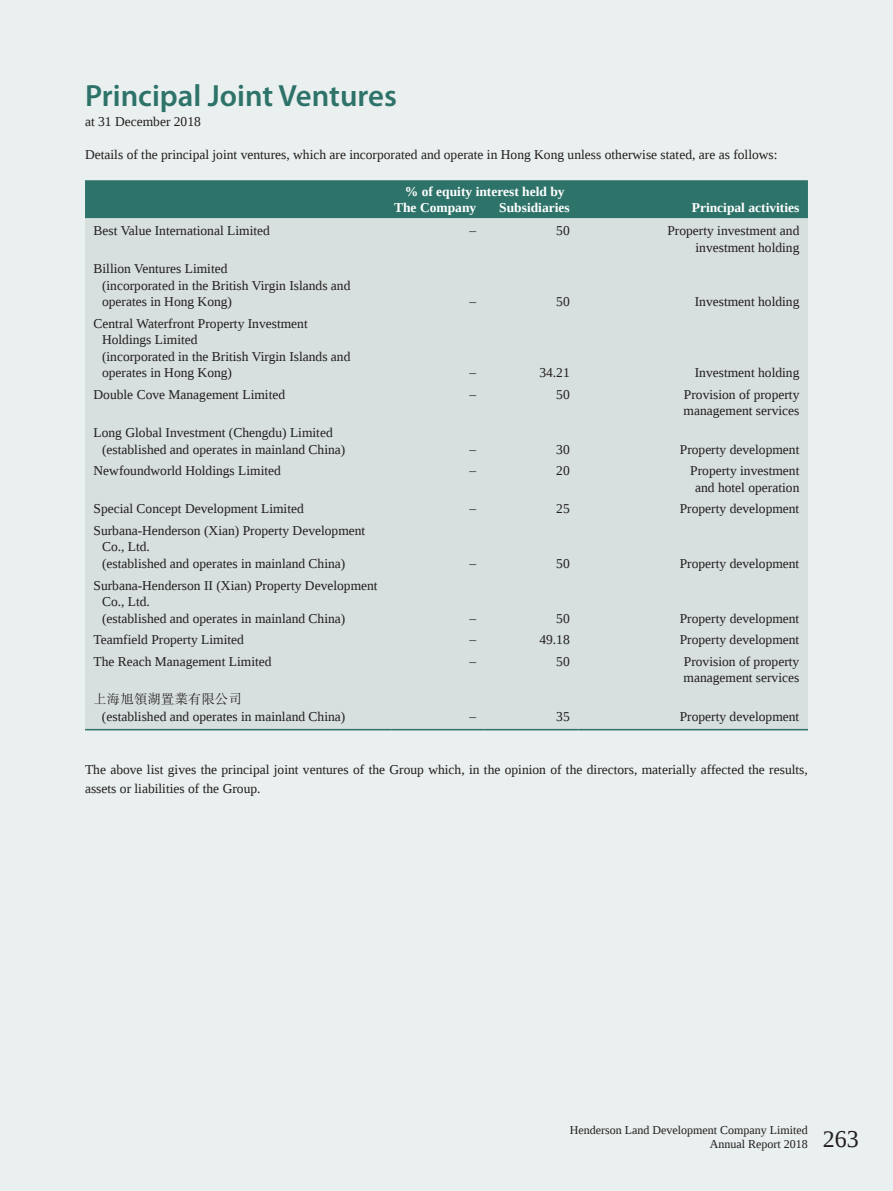
<style>
.page{position:relative;width:893px;height:1191px;background:#eaf0ef}
.page>*{position:absolute;margin:0;border:0;box-sizing:border-box;transform-origin:0 0}
.t1{font:600 30.75px "Myriad Pro";color:#2e7369}
.t2{font:13.5px/16.5px "Liberation Serif";color:#231f20}
.t3{font:700 13.5px/16.5px "Liberation Serif";color:#fff}
.t4{font:300 13.5px "M Sung HK";color:#231f20}
.t5{font:12px/14.2px "Liberation Serif";color:#231f20}
.s1{font-size:24px}
</style>
<div class="page">
<div style="left:85px;top:180px;width:723px;height:38px;background:#2e7369"></div>
<div style="left:85px;top:218px;width:723px;height:511px;background:#d8e0df"></div>
<hr style="left:85px;top:729px;width:306px;height:1px;background:#2e7369">
<hr style="left:391px;top:729px;width:94px;height:1px;background:#2e7369">
<hr style="left:485px;top:729px;width:93px;height:1px;background:#2e7369">
<hr style="left:578px;top:729px;width:230px;height:1px;background:#2e7369">
<h1 class="t1" style="left:85px;top:76px;width:313px">Principal Joint Ventures</h1>
<p class="t2" style="left:85px;top:146px;width:694px">Details of the principal joint ventures, which are incorporated and operate in Hong Kong unless otherwise stated, are as follows:</p>
<p class="t3" style="left:394px;top:183px;width:172px;text-indent:11px">% of equity interest held by<br>The Company</p>
<p class="t2" style="left:85px;top:113px;width:117px">at 31 December 2018</p>
<p class="t3" style="left:499px;top:199px;width:72px">Subsidiaries</p>
<p class="t3" style="left:692px;top:199px;width:109px">Principal activities</p>
<p class="t2" style="left:94px;top:222px;width:178px">Best Value International Limited</p>
<p class="t2" style="left:469px;top:222px;width:8px">–</p>
<p class="t2" style="left:556px;top:222px;width:15px">50</p>
<p class="t2" style="left:667px;top:222px;width:133px;text-align:right">Property investment and investment holding</p>
<p class="t2" style="left:102px;top:260px;width:250px;text-indent:-9px">Billion Ventures Limited<br>(incorporated in the British Virgin Islands and operates in Hong Kong)</p>
<p class="t2" style="left:469px;top:293px;width:8px">–</p>
<p class="t2" style="left:556px;top:293px;width:15px">50</p>
<p class="t2" style="left:695px;top:293px;width:106px">Investment holding</p>
<p class="t2" style="left:102px;top:315px;width:250px;text-indent:-9px">Central Waterfront Property Investment<br>Holdings Limited<br>(incorporated in the British Virgin Islands and operates in Hong Kong)</p>
<p class="t2" style="left:469px;top:364px;width:8px">–</p>
<p class="t2" style="left:539px;top:364px;width:32px">34.21</p>
<p class="t2" style="left:695px;top:364px;width:106px">Investment holding</p>
<p class="t2" style="left:94px;top:386px;width:193px">Double Cove Management Limited</p>
<p class="t2" style="left:469px;top:386px;width:8px">–</p>
<p class="t2" style="left:556px;top:386px;width:15px">50</p>
<p class="t2" style="left:684px;top:386px;width:117px">Provision of property management services</p>
<p class="t2" style="left:102px;top:424px;width:245px;text-indent:-9px">Long Global Investment (Chengdu) Limited (established and operates in mainland China)</p>
<p class="t2" style="left:469px;top:441px;width:8px">–</p>
<p class="t2" style="left:556px;top:441px;width:15px">30</p>
<p class="t2" style="left:680px;top:441px;width:121px">Property development</p>
<p class="t2" style="left:94px;top:462px;width:189px">Newfoundworld Holdings Limited</p>
<p class="t2" style="left:469px;top:462px;width:8px">–</p>
<p class="t2" style="left:556px;top:462px;width:15px">20</p>
<p class="t2" style="left:690px;top:462px;width:111px;text-align:center">Property investment and hotel operation</p>
<p class="t2" style="left:94px;top:500px;width:212px">Special Concept Development Limited</p>
<p class="t2" style="left:469px;top:500px;width:8px">–</p>
<p class="t2" style="left:556px;top:500px;width:15px">25</p>
<p class="t2" style="left:680px;top:500px;width:121px">Property development</p>
<p class="t2" style="left:102px;top:522px;width:265px;text-indent:-9px">Surbana-Henderson (Xian) Property Development<br>Co., Ltd.<br>(established and operates in mainland China)</p>
<p class="t2" style="left:469px;top:555px;width:8px">–</p>
<p class="t2" style="left:556px;top:555px;width:15px">50</p>
<p class="t2" style="left:680px;top:555px;width:121px">Property development</p>
<p class="t2" style="left:102px;top:576px;width:277px;text-indent:-9px">Surbana-Henderson II (Xian) Property Development<br>Co., Ltd.<br>(established and operates in mainland China)</p>
<p class="t2" style="left:469px;top:609px;width:8px">–</p>
<p class="t2" style="left:556px;top:609px;width:15px">50</p>
<p class="t2" style="left:680px;top:609px;width:121px">Property development</p>
<p class="t2" style="left:94px;top:631px;width:152px">Teamfield Property Limited</p>
<p class="t2" style="left:469px;top:631px;width:8px">–</p>
<p class="t2" style="left:539px;top:631px;width:32px">49.18</p>
<p class="t2" style="left:680px;top:631px;width:121px">Property development</p>
<p class="t2" style="left:93px;top:653px;width:180px">The Reach Management Limited</p>
<p class="t2" style="left:469px;top:653px;width:8px">–</p>
<p class="t2" style="left:556px;top:653px;width:15px">50</p>
<p class="t2" style="left:683px;top:653px;width:117px">Provision of property management services</p>
<p class="t4" style="left:93px;top:690px;width:150px">上海旭領湖置業有限公司</p>
<p class="t2" style="left:102px;top:708px;width:245px">(established and operates in mainland China)</p>
<p class="t2" style="left:469px;top:708px;width:8px">–</p>
<p class="t2" style="left:556px;top:708px;width:15px">35</p>
<p class="t2" style="left:680px;top:708px;width:121px">Property development</p>
<p class="t2" style="left:85px;top:759px;width:724px;line-height:19.5px">The above list gives the principal joint ventures of the Group which, in the opinion of the directors, materially affected the results, assets or liabilities of the Group.</p>
<p class="t5" style="left:710px;top:1123px;width:151px;text-indent:-140px">Henderson Land Development Company Limited<br>Annual Report 2018 <span class="s1">263</span></p>
</div>
